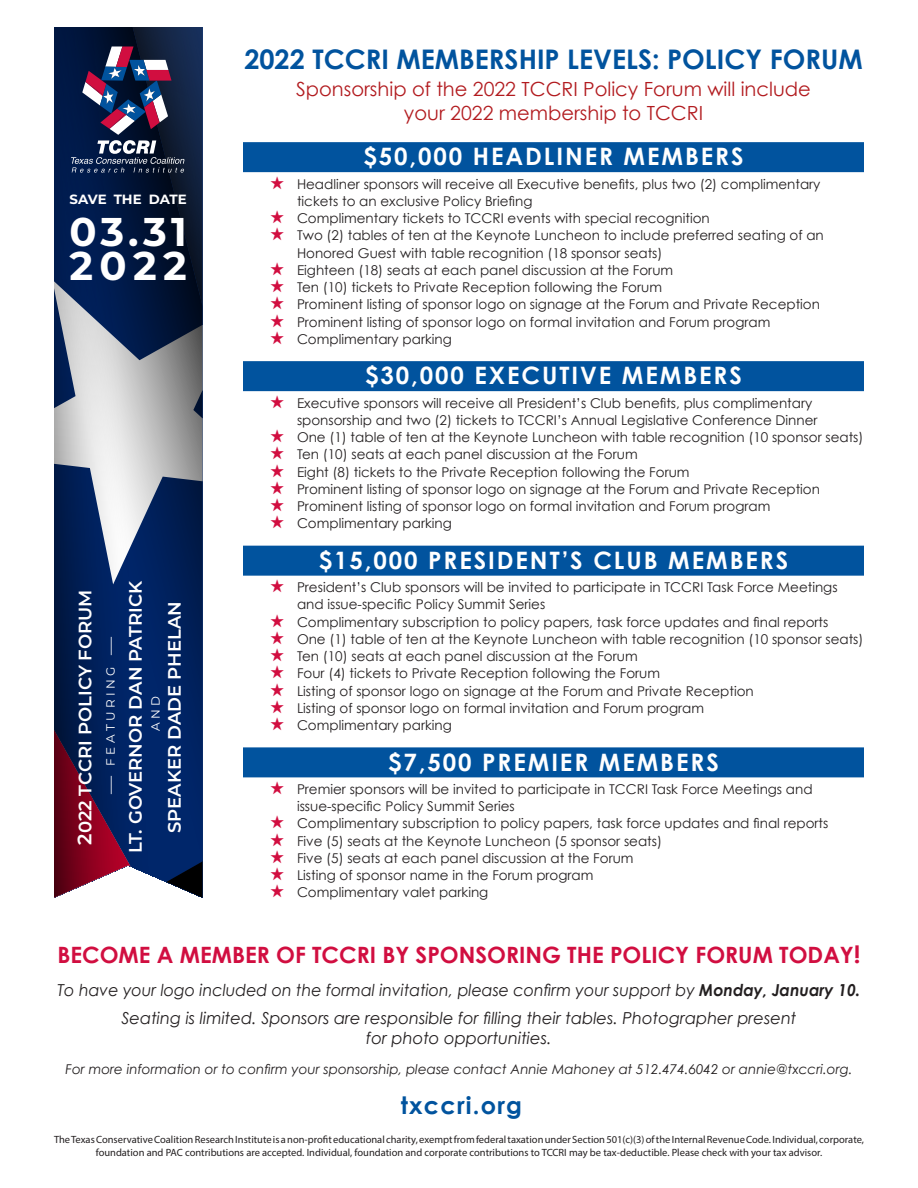
<style>
.page{position:relative;width:918px;height:1188px;background:#fff}
.page>*{position:absolute;margin:0;border:0;box-sizing:border-box;transform-origin:0 0}
.t1{font:700 40.05px "Montserrat";letter-spacing:.155em;color:#fff}
.t2{font:700 27px "Century Gothic";color:#01539e}
.t3{font:700 24px "Century Gothic";letter-spacing:.08em;color:#fff}
.t4{font:700 24px "Century Gothic";letter-spacing:.05em;color:#01539e}
.t5{font:700 22.5px "Century Gothic";color:#d10e40}
.t6{font:19.5px/24px "Century Gothic";color:#b21b1f;text-align:center}
.t7{font:600 18px "Montserrat";color:#fff}
.t8{font:italic 16.5px/19.5px "Century Gothic";color:#231f20;text-align:center}
.t9{font:italic 16.5px "Century Gothic";color:#231f20;scale:.96 1}
.t10{font:13.5px/17.2px "Century Gothic";color:#231f20}
.t11{font:italic 13.5px "Century Gothic";color:#231f20}
.t12{font:700 13.35px "Montserrat";letter-spacing:-.005em;color:#fff}
.t13{font:12px "Montserrat";letter-spacing:.29em;color:#fff}
.t14{font:10.5px/12.6px "Myriad Pro";color:#231f20;text-align:center}
.s1{font-size:19.5px}
.s2{font-family:"Century Gothic"}
.s3{color:#d10e40}
.s4{font-size:24px}
.s5{font-weight:700}
</style>
<div class="page">
<div style="left:243px;top:142px;width:621px;height:30px;background:#01539e"></div>
<div style="left:243px;top:361px;width:621px;height:30px;background:#01539e"></div>
<div style="left:243px;top:546px;width:621px;height:30px;background:#01539e"></div>
<div style="left:243px;top:747px;width:621px;height:30px;background:#01539e"></div>
<svg style="left:54px;top:27px;width:148px;height:871px;background:#364268"></svg>
<p class="t12" style="left:70px;top:190px;width:119px">SAVE THE DATE</p>
<p class="t1" style="left:70px;top:203px;width:119px">03.31</p>
<p class="t1" style="left:70px;top:237px;width:119px">2022</p>
<p class="t7" style="left:72px;top:845px;width:257px;rotate:-90deg"><span class="s1">2</span>022 TCCRI POLICY FORUM</p>
<p class="t13" style="left:102px;top:794px;width:158px;rotate:-90deg"><span class="s2">—</span> FEATURING <span class="s2">—</span></p>
<p class="t7" style="left:123px;top:853px;width:274px;rotate:-90deg">LT. GOVERNOR DAN PATRICK</p>
<p class="t13" style="left:147px;top:731px;width:37px;rotate:-90deg">AND</p>
<p class="t7" style="left:162px;top:833px;width:233px;rotate:-90deg">SPEAKER DADE PHELAN</p>
<p class="t2" style="left:244px;top:43px;width:620px">2022 TCCRI MEMBERSHIP LEVELS: POLICY FORUM</p>
<p class="t6" style="left:296px;top:77px;width:516px">Sponsorship of the 2022 TCCRI Policy Forum will include your 2022 membership to TCCRI</p>
<p class="t3" style="left:363px;top:142px;width:382px">$50,000 HEADLINER MEMBERS</p>
<p class="t10" style="left:297px;top:175px;width:525px;text-indent:-27px"><span class="s3">★</span> Headliner sponsors will receive all Executive benefits, plus two (2) complimentary tickets to an exclusive Policy Briefing</p>
<p class="t10" style="left:270px;top:209px;width:441px"><span class="s3">★</span> Complimentary tickets to TCCRI events with special recognition</p>
<p class="t10" style="left:297px;top:227px;width:528px;text-indent:-27px"><span class="s3">★</span> Two (2) tables of ten at the Keynote Luncheon to include preferred seating of an<br>Honored Guest with table recognition (18 sponsor seats)</p>
<p class="t10" style="left:270px;top:261px;width:405px"><span class="s3">★</span> Eighteen (18) seats at each panel discussion at the Forum</p>
<p class="t10" style="left:270px;top:278px;width:394px"><span class="s3">★</span> Ten (10) tickets to Private Reception following the Forum</p>
<p class="t10" style="left:270px;top:296px;width:552px"><span class="s3">★</span> Prominent listing of sponsor logo on signage at the Forum and Private Reception</p>
<p class="t10" style="left:270px;top:313px;width:502px"><span class="s3">★</span> Prominent listing of sponsor logo on formal invitation and Forum program</p>
<p class="t10" style="left:270px;top:330px;width:183px"><span class="s3">★</span> Complimentary parking</p>
<p class="t3" style="left:365px;top:361px;width:378px">$30,000 EXECUTIVE MEMBERS</p>
<p class="t10" style="left:297px;top:394px;width:522px;text-indent:-27px"><span class="s3">★</span> Executive sponsors will receive all President’s Club benefits, plus complimentary sponsorship and two (2) tickets to TCCRI’s Annual Legislative Conference Dinner</p>
<p class="t10" style="left:270px;top:428px;width:595px"><span class="s3">★</span> One (1) table of ten at the Keynote Luncheon with table recognition (10 sponsor seats)</p>
<p class="t10" style="left:270px;top:446px;width:369px"><span class="s3">★</span> Ten (10) seats at each panel discussion at the Forum</p>
<p class="t10" style="left:270px;top:463px;width:421px"><span class="s3">★</span> Eight (8) tickets to the Private Reception following the Forum</p>
<p class="t10" style="left:270px;top:480px;width:552px"><span class="s3">★</span> Prominent listing of sponsor logo on signage at the Forum and Private Reception</p>
<p class="t10" style="left:270px;top:497px;width:502px"><span class="s3">★</span> Prominent listing of sponsor logo on formal invitation and Forum program</p>
<p class="t10" style="left:270px;top:515px;width:183px"><span class="s3">★</span> Complimentary parking</p>
<p class="t3" style="left:319px;top:545px;width:471px">$15,000 PRESIDENT’S CLUB MEMBERS</p>
<p class="t10" style="left:297px;top:578px;width:542px;text-indent:-27px"><span class="s3">★</span> President’s Club sponsors will be invited to participate in TCCRI Task Force Meetings and issue-specific Policy Summit Series</p>
<p class="t10" style="left:270px;top:613px;width:560px"><span class="s3">★</span> Complimentary subscription to policy papers, task force updates and final reports</p>
<p class="t10" style="left:270px;top:630px;width:595px"><span class="s3">★</span> One (1) table of ten at the Keynote Luncheon with table recognition (10 sponsor seats)</p>
<p class="t10" style="left:270px;top:647px;width:369px"><span class="s3">★</span> Ten (10) seats at each panel discussion at the Forum</p>
<p class="t10" style="left:270px;top:665px;width:392px"><span class="s3">★</span> Four (4) tickets to Private Reception following the Forum</p>
<p class="t10" style="left:270px;top:682px;width:485px"><span class="s3">★</span> Listing of sponsor logo on signage at the Forum and Private Reception</p>
<p class="t10" style="left:270px;top:699px;width:436px"><span class="s3">★</span> Listing of sponsor logo on formal invitation and Forum program</p>
<p class="t10" style="left:270px;top:716px;width:183px"><span class="s3">★</span> Complimentary parking</p>
<p class="t3" style="left:388px;top:747px;width:332px">$7,500 PREMIER MEMBERS</p>
<p class="t10" style="left:297px;top:780px;width:517px;text-indent:-27px"><span class="s3">★</span> Premier sponsors will be invited to participate in TCCRI Task Force Meetings and issue-specific Policy Summit Series</p>
<p class="t10" style="left:270px;top:815px;width:560px"><span class="s3">★</span> Complimentary subscription to policy papers, task force updates and final reports</p>
<p class="t10" style="left:270px;top:832px;width:394px"><span class="s3">★</span> Five (5) seats at the Keynote Luncheon (5 sponsor seats)</p>
<p class="t10" style="left:270px;top:849px;width:365px"><span class="s3">★</span> Five (5) seats at each panel discussion at the Forum</p>
<p class="t10" style="left:270px;top:866px;width:325px"><span class="s3">★</span> Listing of sponsor name in the Forum program</p>
<p class="t10" style="left:270px;top:884px;width:220px"><span class="s3">★</span> Complimentary valet parking</p>
<p class="t5" style="left:57px;top:940px;width:805px">BECOME A MEMBER OF TCCRI BY SPONSORING THE POLICY FORUM TODAY<span class="s4">!</span></p>
<p class="t9" style="left:58px;top:980px;width:838px">To have your logo included on the formal invitation, please confirm your support by <span class="s5">Monday, January 10.</span></p>
<p class="t8" style="left:122px;top:1008px;width:676px">Seating is limited. Sponsors are responsible for filling their tables. Photographer present for photo opportunities.</p>
<p class="t11" style="left:65px;top:1061px;width:789px">For more information or to confirm your sponsorship, please contact Annie Mahoney at 512.474.6042 or annie@txccri.org.</p>
<p class="t4" style="left:401px;top:1090px;width:123px">txccri.org</p>
<p class="t14" style="left:54px;top:1133px;width:812px">The Texas Conservative Coalition Research Institute is a non-profit educational charity, exempt from federal taxation under Section 501(c)(3) of the Internal Revenue Code. Individual, corporate, foundation and PAC contributions are accepted. Individual, foundation and corporate contributions to TCCRI may be tax-deductible. Please check with your tax advisor.</p>
</div>
